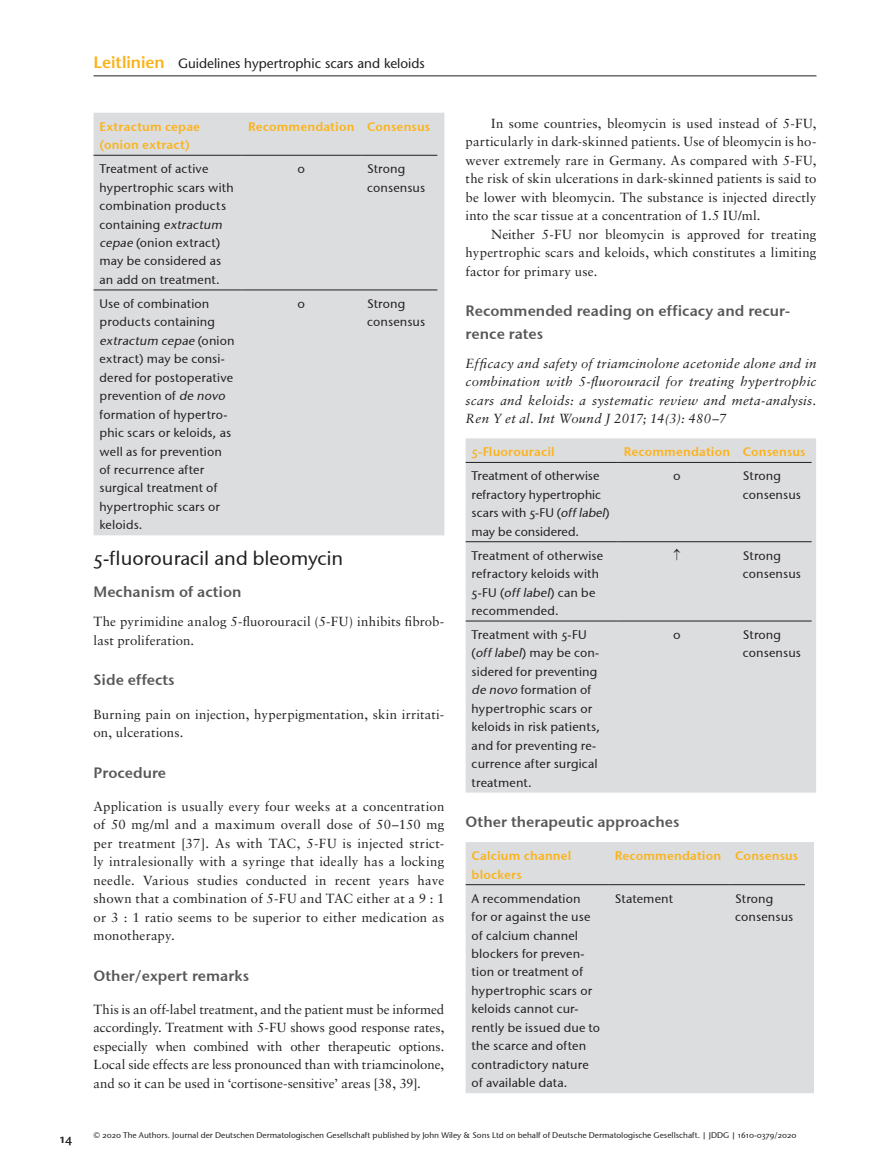
<style>
.page{position:relative;width:893px;height:1174px;background:#fff}
.page>*{position:absolute;margin:0;border:0;box-sizing:border-box;transform-origin:0 0}
.t1{font:19.5px "Stone Sans OSITCTT Medium";color:#231f20}
.t2{font:15px/22.5px "Stone Sans Sem OSITCTT Semi";color:#57585a}
.t3{font:13.5px "Stone Sans";color:#231f20}
.t4{font:13.2px/18.5px "Sabon";letter-spacing:.01em;color:#231f20;text-align:justify}
.t5{font:italic 13.2px/18.5px "Sabon";letter-spacing:.02em;color:#231f20;text-align:justify}
.t6{font:12.45px/18.5px "Stone Sans OSITCTT Medium";letter-spacing:.015em;color:#231f20}
.t7{font:12.45px/18.5px "Stone Sans Sem OSITCTT Semi";letter-spacing:.01em;color:#fbb31b}
.t8{font:12.45px "Stone Sans Sem OSITCTT Semi";color:#231f20}
.t9{font:8.25px "Stone Sans OSITCTT Medium";color:#231f20}
.s1{font-weight:600;font-size:16.5px;color:#fbb31b}
.s2{font-style:italic}
</style>
<div class="page">
<hr style="left:94px;top:76px;width:722px;height:1px;background:#231f20">
<div style="left:94px;top:113px;width:350px;height:422px;background:#dcdddf"></div>
<hr style="left:94px;top:155px;width:148px;height:1px;background:#231f20">
<hr style="left:242px;top:155px;width:119px;height:1px;background:#231f20">
<hr style="left:361px;top:155px;width:76px;height:1px;background:#231f20">
<hr style="left:94px;top:289px;width:148px;height:1px;background:#231f20">
<hr style="left:242px;top:289px;width:119px;height:1px;background:#231f20">
<hr style="left:361px;top:289px;width:76px;height:1px;background:#231f20">
<div style="left:466px;top:438px;width:350px;height:354px;background:#dcdddf"></div>
<hr style="left:466px;top:462px;width:151px;height:1px;background:#231f20">
<hr style="left:617px;top:462px;width:120px;height:1px;background:#231f20">
<hr style="left:737px;top:462px;width:75px;height:1px;background:#231f20">
<hr style="left:466px;top:541px;width:151px;height:1px;background:#231f20">
<hr style="left:617px;top:541px;width:120px;height:1px;background:#231f20">
<hr style="left:737px;top:541px;width:75px;height:1px;background:#231f20">
<hr style="left:466px;top:620px;width:151px;height:1px;background:#231f20">
<hr style="left:617px;top:620px;width:120px;height:1px;background:#231f20">
<hr style="left:737px;top:620px;width:75px;height:1px;background:#231f20">
<div style="left:466px;top:842px;width:348px;height:251px;background:#dcdddf"></div>
<hr style="left:466px;top:884px;width:143px;height:1px;background:#231f20">
<hr style="left:609px;top:884px;width:120px;height:1px;background:#231f20">
<hr style="left:729px;top:884px;width:76px;height:1px;background:#231f20">
<svg style="left:674px;top:548px;width:6px;height:12px"></svg>
<p class="t8" style="left:60px;top:1131px;width:14px">14</p>
<p class="t3" style="left:94px;top:55px;width:333px"><span class="s1">Leitlinien</span> Guidelines hypertrophic scars and keloids</p>
<p class="t7" style="left:100px;top:117px;width:102px">Extractum cepae (onion extract)</p>
<p class="t7" style="left:248px;top:117px;width:184px">Recommendation Consensus</p>
<p class="t6" style="left:100px;top:160px;width:136px">Treatment of active hypertrophic scars with combination products containing <span class="s2">extractum cepae</span> (onion extract) may be considered as an add on treatment.</p>
<p class="t6" style="left:298px;top:159px;width:9px">0</p>
<p class="t6" style="left:367px;top:159px;width:60px">Strong consensus</p>
<p class="t6" style="left:100px;top:294px;width:137px">Use of combination products containing <span class="s2">extractum cepae</span> (o n i o n extract) may be consi&shy;dered for postoperative prevention of <span class="s2">de novo </span>formation of hypertro&shy;phic scars or keloids, as well as for prevention of recurrence after surgical treatment of hypertrophic scars or keloids.</p>
<p class="t6" style="left:298px;top:294px;width:9px">0</p>
<p class="t6" style="left:367px;top:294px;width:60px">Strong consensus</p>
<h1 class="t1" style="left:94px;top:546px;width:251px">5-fluorouracil and bleomycin</h1>
<p class="t2" style="left:94px;top:580px;width:150px">Mechanism of action</p>
<p class="t4" style="left:94px;top:612px;width:352px">The pyrimidine analog 5-fluorouracil (5-FU) inhibits fibrob&shy;last proliferation.</p>
<p class="t2" style="left:94px;top:668px;width:83px">Side effects</p>
<p class="t4" style="left:94px;top:704px;width:352px">Burning pain on injection, hyperpigmentation, skin irritati&shy;on, ulcerations.</p>
<p class="t2" style="left:94px;top:761px;width:74px">Procedure</p>
<p class="t4" style="left:94px;top:797px;width:352px">Application is usually every four weeks at a concentration of 50 mg/ml and a maximum overall dose of 50–150 mg per treatment [37]. As with TAC, 5-FU is injected strict&shy;ly intralesionally with a syringe that ideally has a locking needle. Various studies conducted in recent years have shown that a combination of 5-FU and TAC either at a 9 : 1 or 3 : 1 ratio seems to be superior to either medication as monotherapy.</p>
<p class="t2" style="left:94px;top:964px;width:157px">Other/expert remarks</p>
<p class="t4" style="left:94px;top:1000px;width:352px">This is an off-label treatment, and the patient must be informed accordingly. Treatment with 5-FU shows good response rates, especially when combined with other therapeutic options.<br>Local side effects are less pronounced than with triamcinolone, and so it can be used in ‘cortisone-sensitive’ areas [38, 39].</p>
<p class="t4" style="left:466px;top:114px;width:352px;text-indent:26px">In some countries, bleomycin is used instead of 5-FU, particularly in dark-skinned patients. Use of bleomycin is ho&shy;wever extremely rare in Germany. As compared with 5-FU, the risk of skin ulcerations in dark-skinned patients is said to be lower with bleomycin. The substance is injected directly into the scar tissue at a concentration of 1.5 IU/ml.</p>
<p class="t4" style="left:466px;top:225px;width:352px;text-indent:26px">Neither 5-FU nor bleomycin is approved for treating hypertrophic scars and keloids, which constitutes a limiting factor for primary use.</p>
<p class="t2" style="left:466px;top:299px;width:326px">Recommended reading on efficacy and recur&shy;rence rates</p>
<p class="t5" style="left:466px;top:354px;width:352px">Efficacy and safety of triamcinolone acetonide alone and in combination with 5-fluorouracil for treating hypertrophic scars and keloids: a systematic review and meta-analysis.<br>Ren Y et al. Int Wound J 2017; 14(3): 480–7</p>
<p class="t7" style="left:472px;top:443px;width:85px">5-Fluorouracil</p>
<p class="t7" style="left:624px;top:443px;width:183px">Recommendation Consensus</p>
<p class="t6" style="left:472px;top:467px;width:139px">Treatment of otherwise refractory hypertrophic scars with 5-FU (<span class="s2">offlabel</span>) may be considered.</p>
<p class="t6" style="left:673px;top:467px;width:9px">0</p>
<p class="t6" style="left:743px;top:467px;width:60px">Strong consensus</p>
<p class="t6" style="left:472px;top:546px;width:133px">Treatment of otherwise refractory keloids with<br>5-FU (<span class="s2">offlabel</span>) can be recommended.</p>
<p class="t6" style="left:743px;top:546px;width:60px">Strong consensus</p>
<p class="t6" style="left:472px;top:625px;width:130px">Treatment with 5-FU (<span class="s2">offlabel</span>) may be con&shy;sidered for preventing <span class="s2">de novo</span> formation of hypertrophic scars or keloids in risk patients, and for preventing re&shy;currence after surgical treatment.</p>
<p class="t6" style="left:673px;top:625px;width:9px">0</p>
<p class="t6" style="left:743px;top:625px;width:60px">Strong consensus</p>
<p class="t2" style="left:466px;top:810px;width:215px">Other therapeutic approaches</p>
<p class="t7" style="left:472px;top:846px;width:101px">Calcium channel blockers</p>
<p class="t7" style="left:615px;top:846px;width:185px">Recommendation Consensus</p>
<p class="t6" style="left:472px;top:889px;width:130px">A recommendation<br>for or against the use of calcium channel blockers for preven&shy;tion or treatment of hypertrophic scars or keloids cannot cur&shy;rently be issued due to the scarce and often contradictory nature of available data.</p>
<p class="t6" style="left:615px;top:889px;width:60px">Statement</p>
<p class="t6" style="left:735px;top:889px;width:60px">Strong consensus</p>
<p class="t9" style="left:94px;top:1130px;width:704px">© 2020 The Authors. Journal der Deutschen Dermatologischen Gesellschaft published by John Wiley &amp; Sons Ltd on behalf of Deutsche Dermatologische Gesellschaft. | JDDG | 1610-0379/2020</p>
</div>
